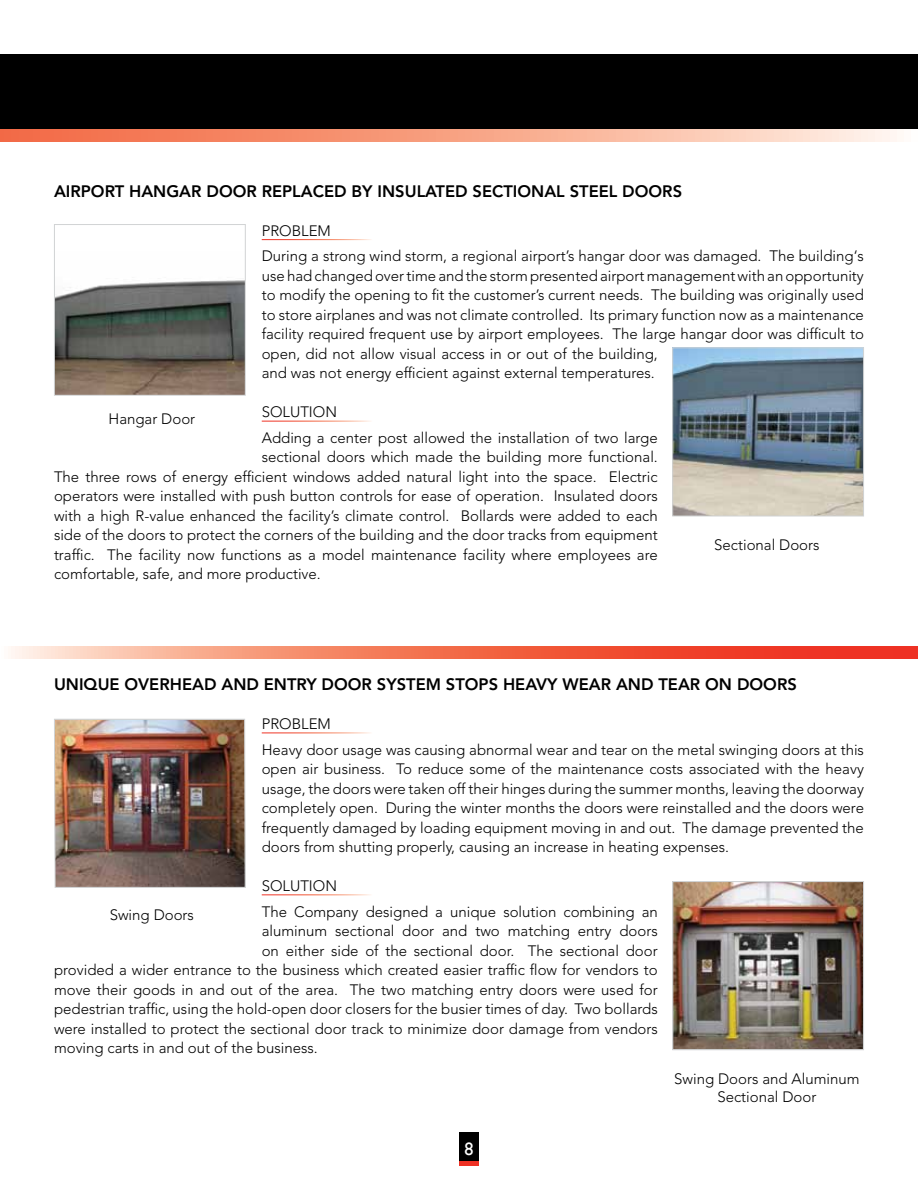
<style>
.page{position:relative;width:918px;height:1188px;background:#fff}
.page>*{position:absolute;margin:0;border:0;box-sizing:border-box;transform-origin:0 0}
.t1{font:18px "Gill Sans";color:#fff}
.t2{font:800 16.5px "Avenir LT Std";color:#000}
.t3{font:300 15px/19.5px "Avenir LT Std";color:#000}
</style>
<div class="page">
<div style="left:0;top:54px;width:918px;height:76px;background:#000"></div>
<svg style="left:0;top:130px;width:897px;height:12px;background:#f8a68a"></svg>
<div style="left:459px;top:1133px;width:20px;height:28px;background:#000"></div>
<div style="left:459px;top:1161px;width:20px;height:5px;background:#ee3124"></div>
<img style="left:56px;top:280px;width:188px;height:114px">
<div style="left:54px;top:224px;width:192px;height:172px;border:1px solid #d1d3d4"></div>
<img style="left:674px;top:349px;width:188px;height:165px">
<div style="left:672px;top:347px;width:192px;height:169px;border:1px solid #d1d3d4"></div>
<svg style="left:11px;top:647px;width:907px;height:11px;background:#f3755b"></svg>
<img style="left:54px;top:718px;width:192px;height:170px">
<img style="left:675px;top:884px;width:187px;height:164px">
<div style="left:672px;top:881px;width:192px;height:169px;border:1px solid #d1d3d4"></div>
<p class="t2" style="left:54px;top:185px;width:630px">AIRPORT HANGAR DOOR REPLACED BY INSULATED SECTIONAL STEEL DOORS</p>
<p class="t3" style="left:262px;top:219px;width:604px;line-height:25.5px">PROBLEM<br>During a strong wind storm, a regional airport’s hangar door was damaged. The building‘s</p>
<p class="t3" style="left:262px;top:267px;width:604px">use had changed over time and the storm presented airport management with an opportunity to modify the opening to fit the customer’s current needs. The building was originally used to store airplanes and was not climate controlled. Its primary function now as a maintenance facility required frequent use by airport employees. The large hangar door was difficult to open, did not allow visual access in or out of the building,<br>and was not energy efficient against external temperatures.</p>
<p class="t3" style="left:262px;top:401px;width:398px;line-height:25.5px">SOLUTION<br>Adding a center post allowed the installation of two large</p>
<p class="t3" style="left:54px;top:449px;width:605px;text-align:justify;text-indent:208px">sectional doors which made the building more functional.<br>The three rows of energy efficient windows added natural light into the space. Electric operators were installed with push button controls for ease of operation. Insulated doors with a high R-value enhanced the facility’s climate control. Bollards were added to each side of the doors to protect the corners of the building and the door tracks from equipment traffic. The facility now functions as a model maintenance facility where employees are comfortable, safe, and more productive.</p>
<p class="t3" style="left:109px;top:410px;width:88px">Hangar Door</p>
<p class="t3" style="left:714px;top:536px;width:107px">Sectional Doors</p>
<p class="t2" style="left:54px;top:678px;width:744px">UNIQUE OVERHEAD AND ENTRY DOOR SYSTEM STOPS HEAVY WEAR AND TEAR ON DOORS</p>
<p class="t3" style="left:262px;top:712px;width:604px;line-height:25.5px">PROBLEM<br>Heavy door usage was causing abnormal wear and tear on the metal swinging doors at this</p>
<p class="t3" style="left:262px;top:760px;width:604px;text-align:justify">open air business. To reduce some of the maintenance costs associated with the heavy usage, the doors were taken off their hinges during the summer months, leaving the doorway completely open. During the winter months the doors were reinstalled and the doors were frequently damaged by loading equipment moving in and out. The damage prevented the doors from shutting properly, causing an increase in heating expenses.</p>
<p class="t3" style="left:262px;top:874px;width:398px;line-height:25.5px">SOLUTION<br>The Company designed a unique solution combining an</p>
<p class="t3" style="left:262px;top:922px;width:398px">aluminum sectional door and two matching entry doors</p>
<p class="t3" style="left:262px;top:942px;width:398px">on either side of the sectional door. The sectional door</p>
<p class="t3" style="left:54px;top:961px;width:605px">provided a wider entrance to the business which created easier traffic flow for vendors to</p>
<p class="t3" style="left:54px;top:981px;width:605px">move their goods in and out of the area. The two matching entry doors were used for</p>
<p class="t3" style="left:54px;top:1000px;width:605px">pedestrian traffic, using the hold-open door closers for the busier times of day. Two bollards</p>
<p class="t3" style="left:54px;top:1020px;width:605px">were installed to protect the sectional door track to minimize door damage from vendors</p>
<p class="t3" style="left:54px;top:1039px;width:265px">moving carts in and out of the business.</p>
<p class="t3" style="left:110px;top:906px;width:86px">Swing Doors</p>
<p class="t1" style="left:464px;top:1138px;width:10px">8</p>
<p class="t3" style="left:674px;top:1071px;width:187px;line-height:18px;text-align:center">Swing Doors and Aluminum<br>Sectional Door</p>
</div>
